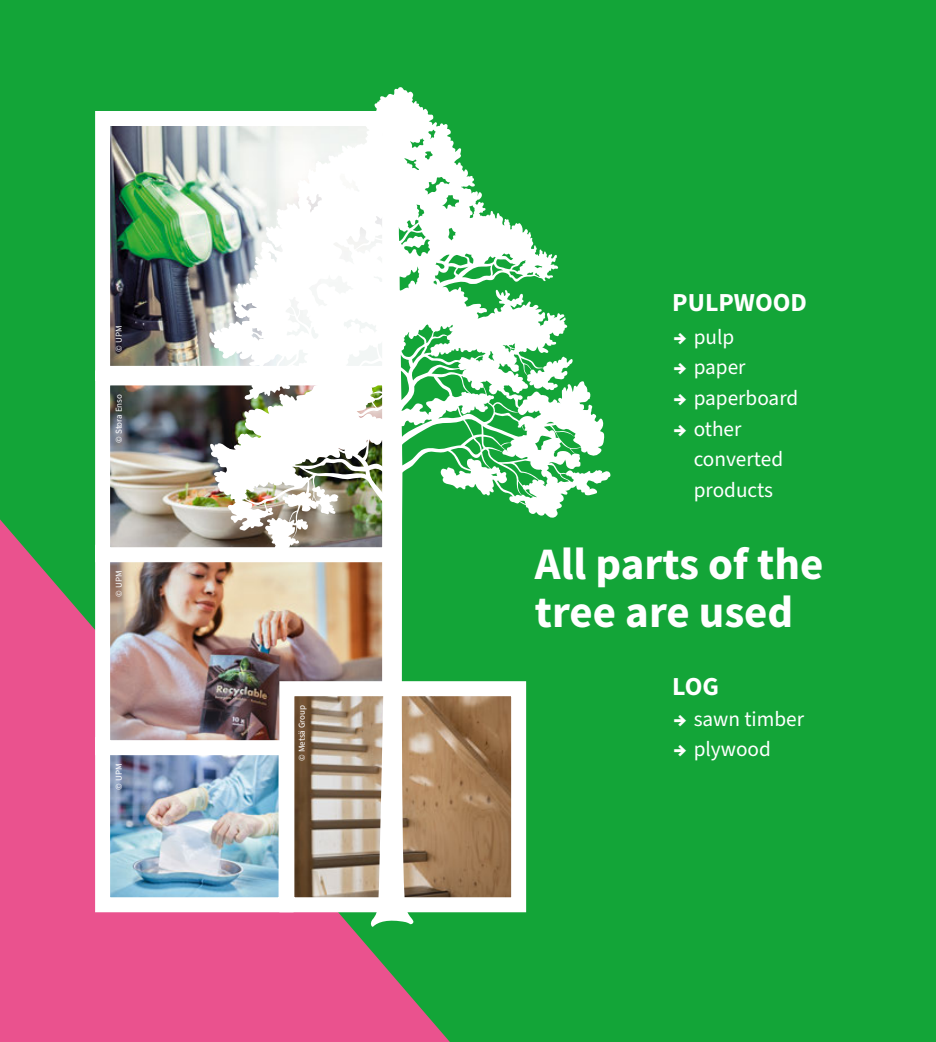
<style>
.page{position:relative;width:936px;height:1042px;background:#fff}
.page>*{position:absolute;margin:0;border:0;box-sizing:border-box;transform-origin:0 0}
.t1{font:700 45px/48px "Source Sans Pro";color:#fff}
.t2{font:700 25.95px "Source Sans Pro";color:#fff}
.t3{font:21.3px/30.6px "Source Sans Pro";color:#fff}
.t4{font:9px "Source Sans Pro";color:#fff}
.s1{font-weight:900}
</style>
<div class="page">
<div style="left:0;top:0;width:935px;height:1042px;background:#13a538"></div>
<svg style="left:0;top:519px;width:450px;height:523px;background:#d35a85"></svg>
<img style="left:88px;top:762px;width:121px;height:158px">
<img style="left:95px;top:111px;width:114px;height:252px">
<img style="left:88px;top:570px;width:121px;height:192px">
<img style="left:88px;top:363px;width:121px;height:207px">
<img style="left:209px;top:87px;width:402px;height:841px">
<p class="t4" style="left:113px;top:352px;width:27px;rotate:-90deg">© UPM</p>
<p class="t4" style="left:113px;top:442px;width:50px;rotate:-90deg">© Stora Enso</p>
<p class="t4" style="left:113px;top:597px;width:27px;rotate:-90deg">© UPM</p>
<p class="t4" style="left:113px;top:789px;width:27px;rotate:-90deg">© UPM</p>
<p class="t4" style="left:296px;top:761px;width:57px;rotate:-90deg">© Metsä Group</p>
<p class="t2" style="left:672px;top:285px;width:136px">PULPWOOD</p>
<p class="t3" style="left:673px;top:322px;width:62px"><span class="s1">→</span> pulp</p>
<p class="t3" style="left:673px;top:353px;width:73px"><span class="s1">→</span> paper</p>
<p class="t3" style="left:673px;top:383px;width:126px"><span class="s1">→</span> paperboard</p>
<p class="t3" style="left:693px;top:414px;width:91px;text-indent:-20px"><span class="s1">→</span> other converted products</p>
<h1 class="t1" style="left:535px;top:539px;width:290px">All parts of the tree are used</h1>
<p class="t2" style="left:672px;top:669px;width:48px">LOG</p>
<p class="t3" style="left:673px;top:704px;width:132px"><span class="s1">→</span> sawn timber</p>
<p class="t3" style="left:673px;top:734px;width:99px"><span class="s1">→</span> plywood</p>
</div>
